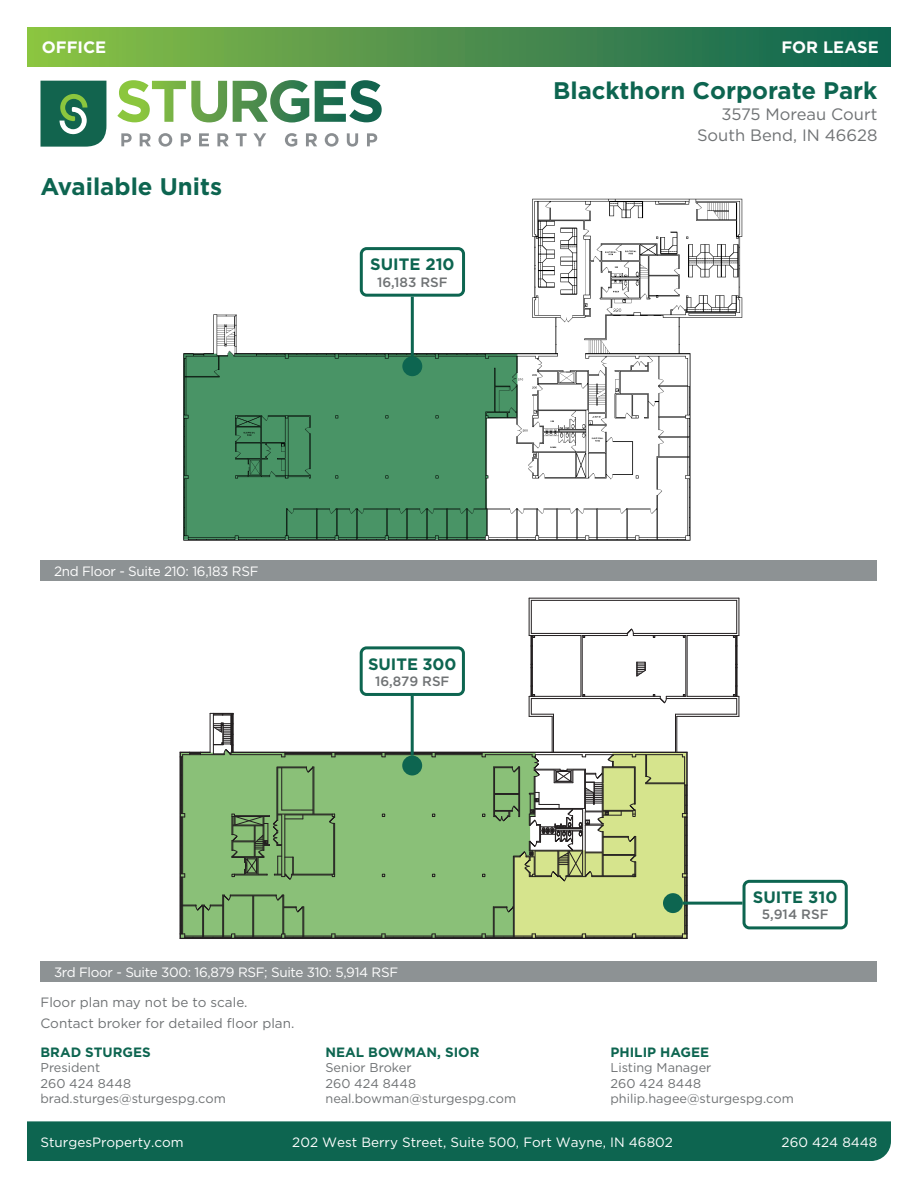
<style>
.page{position:relative;width:918px;height:1188px;background:#fff}
.page>*{position:absolute;margin:0;border:0;box-sizing:border-box;transform-origin:0 0}
.t1{font:700 24px "Gotham";color:#0d6550}
.t2{font:16.5px/21px "Gotham";color:#6f7274;text-align:right}
.t3{font:700 16.5px "Gotham";color:#0d6550}
.t4{font:700 16.5px "Gotham";color:#fff}
.t5{font:13.5px "Gotham";color:#fff}
.t6{font:13.5px "Gotham";letter-spacing:-.025em;color:#fff}
.t7{font:13.5px "Gotham";color:#6f7274}
.t8{font:700 13.5px "Gotham";color:#0d6550}
.t9{font:500 13.5px "Gotham";color:#6f7274}
.t10{font:12.75px/15.3px "Gotham";color:#6f7274}
</style>
<div class="page">
<div style="left:27px;top:1121px;width:864px;height:40px;background:#0d6550"></div>
<svg style="left:40px;top:81px;width:66px;height:66px;background:#2e775c"></svg>
<svg style="left:121px;top:133px;width:11px;height:13px"></svg>
<svg style="left:140px;top:133px;width:11px;height:13px"></svg>
<svg style="left:158px;top:133px;width:14px;height:14px"></svg>
<svg style="left:181px;top:133px;width:10px;height:13px"></svg>
<svg style="left:199px;top:133px;width:10px;height:13px"></svg>
<svg style="left:217px;top:133px;width:12px;height:13px"></svg>
<svg style="left:236px;top:133px;width:11px;height:13px"></svg>
<svg style="left:253px;top:133px;width:13px;height:13px"></svg>
<svg style="left:285px;top:133px;width:12px;height:14px"></svg>
<svg style="left:306px;top:133px;width:11px;height:13px"></svg>
<svg style="left:325px;top:133px;width:14px;height:14px"></svg>
<svg style="left:347px;top:133px;width:11px;height:14px"></svg>
<svg style="left:367px;top:133px;width:10px;height:13px"></svg>
<svg style="left:117px;top:80px;width:265px;height:43px"></svg>
<div style="left:27px;top:27px;width:864px;height:40px;background:linear-gradient(to right,#8dc145,#0d6153)"></div>
<img style="left:183px;top:198px;width:560px;height:343px">
<hr style="left:676px;top:714px;width:61px;height:1px;background:#231f20">
<hr style="left:739px;top:598px;width:1px;height:38px;background:#231f20">
<hr style="left:736px;top:600px;width:1px;height:33px;background:#231f20">
<hr style="left:677px;top:716px;width:62px;height:1px;background:#231f20">
<hr style="left:529px;top:598px;width:210px;height:1px;background:#231f20">
<hr style="left:531px;top:600px;width:206px;height:1px;background:#231f20">
<hr style="left:633px;top:633px;width:104px;height:1px;background:#231f20">
<hr style="left:687px;top:635px;width:52px;height:1px;background:#231f20">
<svg style="left:733px;top:635px;width:7px;height:81px"></svg>
<hr style="left:529px;top:598px;width:1px;height:38px;background:#231f20">
<hr style="left:687px;top:696px;width:52px;height:1px;background:#231f20">
<hr style="left:666px;top:698px;width:71px;height:1px;background:#231f20">
<hr style="left:531px;top:600px;width:1px;height:33px;background:#231f20">
<svg style="left:180px;top:629px;width:508px;height:310px"></svg>
<div style="left:40px;top:561px;width:838px;height:20px;background:#8d9294"></div>
<div style="left:40px;top:961px;width:838px;height:20px;background:#8d9294"></div>
<div style="left:361px;top:249px;width:103px;height:46px;background:#fff;border-radius:5px"></div>
<div style="left:360px;top:247px;width:105px;height:50px;border:3px solid #0d6550;border-radius:5px"></div>
<div style="left:743px;top:880px;width:105px;height:49px;border:3px solid #0d6550;border-radius:5px"></div>
<div style="left:402px;top:356px;width:20px;height:20px;background:#0d6550;border-radius:50%"></div>
<hr style="left:411px;top:297px;width:3px;height:59px;background:#0d6550">
<div style="left:361px;top:648px;width:102px;height:46px;background:#fff;border-radius:5px"></div>
<div style="left:360px;top:646px;width:105px;height:50px;border:3px solid #0d6550;border-radius:5px"></div>
<div style="left:402px;top:756px;width:20px;height:19px;background:#0d6550;border-radius:50%"></div>
<hr style="left:411px;top:696px;width:3px;height:60px;background:#0d6550">
<div style="left:663px;top:893px;width:20px;height:20px;background:#0d6550;border-radius:50%"></div>
<hr style="left:683px;top:902px;width:60px;height:3px;background:#0d6550">
<p class="t4" style="left:42px;top:37px;width:66px">OFFICE</p>
<p class="t4" style="left:781px;top:37px;width:99px">FOR LEASE</p>
<h1 class="t1" style="left:553px;top:75px;width:326px">Blackthorn Corporate Park</h1>
<p class="t2" style="left:697px;top:104px;width:182px">3575 Moreau Court<br>South Bend, IN 46628</p>
<p class="t1" style="left:40px;top:170px;width:183px">Available Units</p>
<p class="t3" style="left:370px;top:254px;width:86px">SUITE 210</p>
<p class="t9" style="left:377px;top:273px;width:72px">16,183 RSF</p>
<p class="t6" style="left:54px;top:563px;width:206px">2nd Floor - Suite 210: 16,183 RSF</p>
<p class="t3" style="left:368px;top:653px;width:90px">SUITE 300</p>
<p class="t9" style="left:375px;top:672px;width:76px">16,879 RSF</p>
<p class="t6" style="left:54px;top:963px;width:346px">3rd Floor - Suite 300: 16,879 RSF; Suite 310: 5,914 RSF</p>
<p class="t7" style="left:40px;top:993px;width:209px">Floor plan may not be to scale.</p>
<p class="t7" style="left:40px;top:1014px;width:255px">Contact broker for detailed floor plan.</p>
<p class="t8" style="left:40px;top:1043px;width:112px">BRAD STURGES</p>
<p class="t10" style="left:40px;top:1060px;width:187px">President<br>260 424 8448 brad.sturges@sturgespg.com</p>
<p class="t8" style="left:326px;top:1043px;width:155px">NEAL BOWMAN, SIOR</p>
<p class="t10" style="left:326px;top:1060px;width:192px">Senior Broker<br>260 424 8448 neal.bowman@sturgespg.com</p>
<p class="t3" style="left:753px;top:886px;width:86px">SUITE 310</p>
<p class="t9" style="left:762px;top:906px;width:68px">5,914 RSF</p>
<p class="t8" style="left:610px;top:1043px;width:100px">PHILIP HAGEE</p>
<p class="t10" style="left:610px;top:1060px;width:185px">Listing Manager<br>260 424 8448 philip.hagee@sturgespg.com</p>
<p class="t5" style="left:40px;top:1133px;width:145px">SturgesProperty.com</p>
<p class="t5" style="left:292px;top:1133px;width:382px">202 West Berry Street, Suite 500, Fort Wayne, IN 46802</p>
<p class="t5" style="left:782px;top:1133px;width:97px">260 424 8448</p>
</div>
